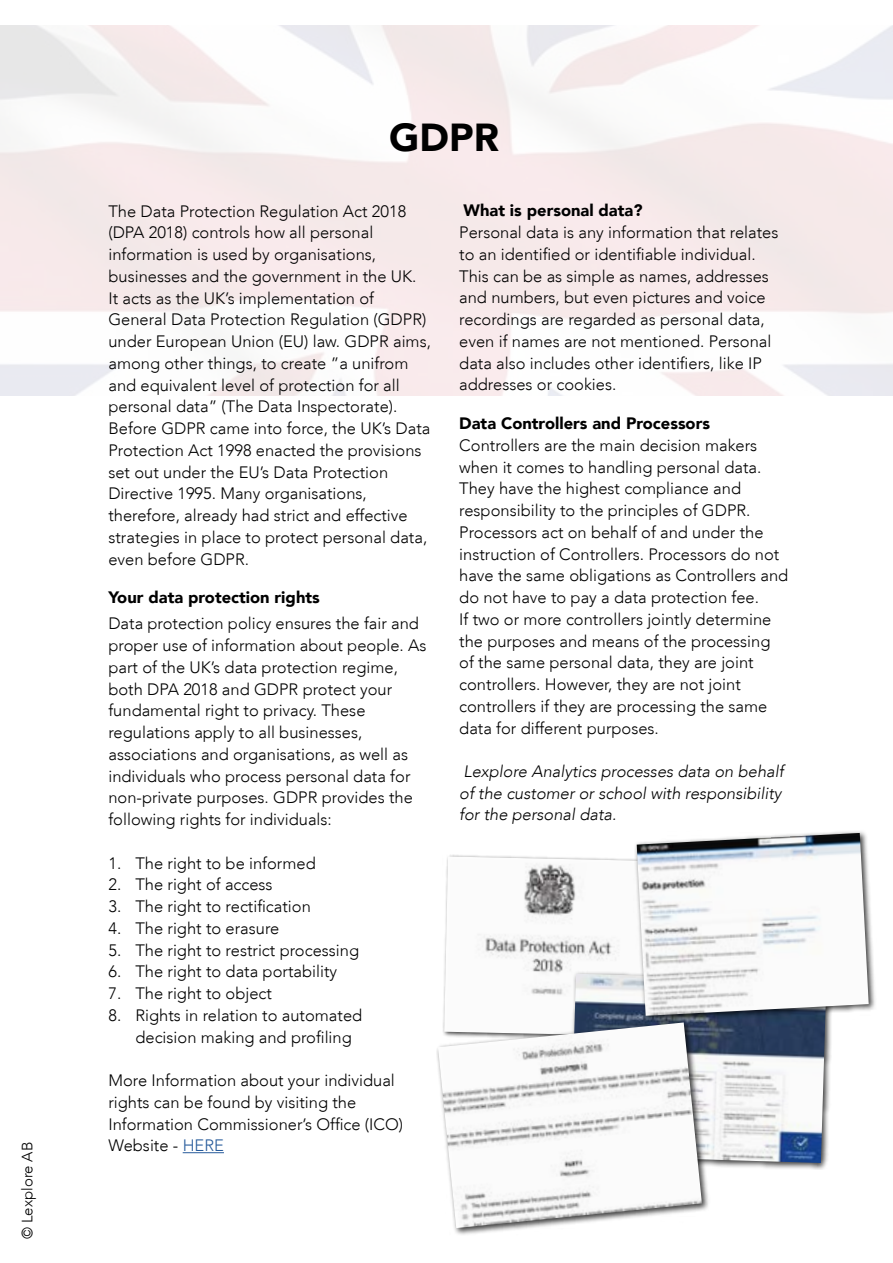
<style>
.page{position:relative;width:893px;height:1263px;background:#fff}
.page>*{position:absolute;margin:0;border:0;box-sizing:border-box;transform-origin:0 0}
.t1{font:900 39px "Avenir LT";color:#000}
.t2{font:300 16.5px/21.8px "Avenir LT";color:#000}
.t3{font:italic 300 16.5px/21.8px "Avenir LT";color:#000}
.t4{font:900 16.5px "Avenir LT";color:#000}
.t5{font:300 15px "Avenir LT";color:#000}
.s1{color:#275b9b}
</style>
<div class="page">
<hr style="left:183px;top:1152px;width:41px;height:1px;background:#275b9b">
<img style="left:444px;top:856px;width:189px;height:164px">
<div style="left:567px;top:970px;width:266px;height:200px;background:#000;opacity:.75"></div>
<img style="left:570px;top:974px;width:256px;height:189px">
<div style="left:436px;top:1020px;width:274px;height:216px;background:#000;opacity:.75"></div>
<img style="left:438px;top:1022px;width:264px;height:206px">
<div style="left:633px;top:830px;width:243px;height:193px;background:#000;opacity:.75"></div>
<img style="left:637px;top:833px;width:232px;height:183px">
<p class="t5" style="left:19px;top:1239px;width:99px;rotate:-90deg">© Lexplore AB</p>
<h1 class="t1" style="left:389px;top:113px;width:111px">GDPR</h1>
<p class="t2" style="left:108px;top:200px;width:324px">The Data Protection Regulation Act 2018 (DPA 2018) controls how all personal information is used by organisations, businesses and the government in the UK.<br>It acts as the UK’s implementation of General Data Protection Regulation (GDPR) under European Union (EU) law. GDPR aims, among other things, to create ”a unifrom and equivalent level of protection for all personal data” (The Data Inspectorate).<br>Before GDPR came into force, the UK’s Data Protection Act 1998 enacted the provisions set out under the EU’s Data Protection Directive 1995. Many organisations, therefore, already had strict and effective strategies in place to protect personal data, even before GDPR.</p>
<p class="t4" style="left:108px;top:588px;width:213px">Your data protection rights</p>
<p class="t2" style="left:108px;top:613px;width:320px">Data protection policy ensures the fair and proper use of information about people. As part of the UK’s data protection regime, both DPA 2018 and GDPR protect your fundamental right to privacy. These regulations apply to all businesses, associations and organisations, as well as individuals who process personal data for non-private purposes. GDPR provides the following rights for individuals:</p>
<p class="t2" style="left:108px;top:852px;width:209px">1. The right to be informed</p>
<p class="t2" style="left:108px;top:874px;width:166px">2. The right of access</p>
<p class="t2" style="left:108px;top:895px;width:204px">3. The right to rectification</p>
<p class="t2" style="left:108px;top:917px;width:172px">4. The right to erasure</p>
<p class="t2" style="left:108px;top:939px;width:252px">5. The right to restrict processing</p>
<p class="t2" style="left:108px;top:961px;width:230px">6. The right to data portability</p>
<p class="t2" style="left:108px;top:982px;width:165px">7. The right to object</p>
<p class="t2" style="left:135px;top:1004px;width:228px;text-indent:-27px">8. Rights in relation to automated decision making and profiling</p>
<p class="t2" style="left:108px;top:1069px;width:296px">More Information about your individual rights can be found by visiting the<br>Information Commissioner’s Office (ICO)<br>Website - <span class="s1">HERE</span></p>
<p class="t4" style="left:464px;top:201px;width:181px">What is personal data?</p>
<p class="t2" style="left:459px;top:222px;width:321px">Personal data is any information that relates to an identified or identifiable individual.<br>This can be as simple as names, addresses and numbers, but even pictures and voice recordings are regarded as personal data, even if names are not mentioned. Personal data also includes other identifiers, like IP addresses or cookies.</p>
<p class="t4" style="left:459px;top:413px;width:252px">Data Controllers and Processors</p>
<p class="t2" style="left:459px;top:434px;width:330px">Controllers are the main decision makers when it comes to handling personal data.<br>They have the highest compliance and responsibility to the principles of GDPR.<br>Processors act on behalf of and under the instruction of Controllers. Processors do not have the same obligations as Controllers and do not have to pay a data protection fee.<br>If two or more controllers jointly determine the purposes and means of the processing of the same personal data, they are joint controllers. However, they are not joint controllers if they are processing the same data for different purposes.</p>
<p class="t3" style="left:459px;top:760px;width:326px">Lexplore Analytics processes data on behalf of the customer or school with responsibility for the personal data.</p>
</div>
